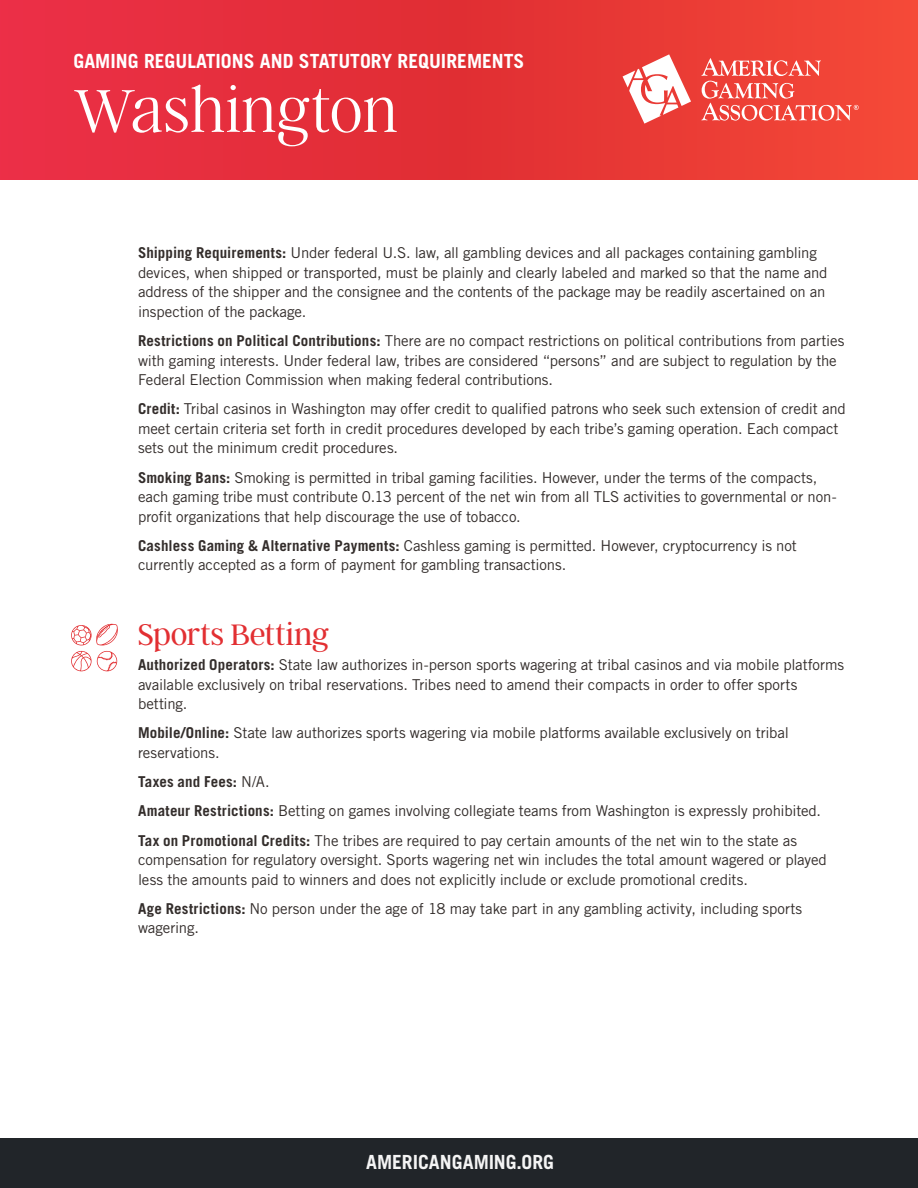
<style>
.page{position:relative;width:918px;height:1188px;background:#fff}
.page>*{position:absolute;margin:0;border:0;box-sizing:border-box;transform-origin:0 0}
.t1{font:100 67.5px "Argent CF";letter-spacing:.01em;color:#fff}
.t2{font:300 33px "Argent CF";color:#e22f32}
.t3{font:700 19.5px "Trade Gothic LT Std";color:#fff}
.t4{font:700 19.5px "Trade Gothic LT Std";color:#f4f4f4}
.t5{font:15px/19.5px "Trade Gothic LT Std";letter-spacing:-.01em;color:#332d2b}
.s1{font-weight:700}
</style>
<div class="page">
<div style="left:0;top:1138px;width:918px;height:50px;background:#212529"></div>
<div style="left:0;top:0;width:918px;height:179px;background:linear-gradient(to right,#e32841,#ed4332)"></div>
<svg style="left:623px;top:54px;width:68px;height:70px"></svg>
<svg style="left:701px;top:58px;width:158px;height:63px;background:#f16359"></svg>
<svg style="left:71px;top:651px;width:47px;height:20px"></svg>
<svg style="left:71px;top:624px;width:47px;height:21px"></svg>
<h3 class="t3" style="left:74px;top:50px;width:452px">GAMING REGULATIONS AND STATUTORY REQUIREMENTS</h3>
<h1 class="t1" style="left:74px;top:76px;width:326px">Washington</h1>
<p class="t5" style="left:138px;top:243px;width:691px"><span class="s1">Shipping Requirements:</span> Under federal U.S. law, all gambling devices and all packages containing gambling devices, when shipped or transported, must be plainly and clearly labeled and marked so that the name and address of the shipper and the consignee and the contents of the package may be readily ascertained on an inspection of the package.</p>
<p class="t5" style="left:138px;top:331px;width:708px"><span class="s1">Restrictions on Political Contributions:</span> There are no compact restrictions on political contributions from parties with gaming interests. Under federal law, tribes are considered “persons” and are subject to regulation by the<br>Federal Election Commission when making federal contributions.</p>
<p class="t5" style="left:138px;top:399px;width:709px"><span class="s1">Credit:</span> Tribal casinos in Washington may offer credit to qualified patrons who seek such extension of credit and meet certain criteria set forth in credit procedures developed by each tribe’s gaming operation. Each compact sets out the minimum credit procedures.</p>
<p class="t5" style="left:138px;top:467px;width:700px"><span class="s1">Smoking Bans:</span> Smoking is permitted in tribal gaming facilities. However, under the terms of the compacts, each gaming tribe must contribute 0.13 percent of the net win from all TLS activities to governmental or non&shy;profit organizations that help discourage the use of tobacco.</p>
<p class="t5" style="left:138px;top:536px;width:660px"><span class="s1">Cashless Gaming &amp; Alternative Payments:</span> Cashless gaming is permitted. However, cryptocurrency is not currently accepted as a form of payment for gambling transactions.</p>
<h2 class="t2" style="left:138px;top:617px;width:193px">Sports Betting</h2>
<p class="t5" style="left:138px;top:655px;width:708px"><span class="s1">Authorized Operators:</span> State law authorizes in-person sports wagering at tribal casinos and via mobile platforms available exclusively on tribal reservations. Tribes need to amend their compacts in order to offer sports betting.</p>
<p class="t5" style="left:138px;top:723px;width:652px"><span class="s1">Mobile/Online:</span> State law authorizes sports wagering via mobile platforms available exclusively on tribal reservations.</p>
<p class="t5" style="left:138px;top:767px;width:685px;line-height:29.2px"><span class="s1">Taxes and Fees:</span> N/A.<br><span class="s1">Amateur Restrictions:</span> Betting on games involving collegiate teams from Washington is expressly prohibited.<br><span class="s1">Tax on Promotional Credits:</span> The tribes are required to pay certain amounts of the net win to the state as</p>
<p class="t5" style="left:138px;top:850px;width:690px">compensation for regulatory oversight. Sports wagering net win includes the total amount wagered or played less the amounts paid to winners and does not explicitly include or exclude promotional credits.</p>
<p class="t5" style="left:138px;top:899px;width:666px"><span class="s1">Age Restrictions:</span> No person under the age of 18 may take part in any gambling activity, including sports wagering.</p>
<h3 class="t4" style="left:366px;top:1150px;width:189px">AMERICANGAMING.ORG</h3>
</div>
